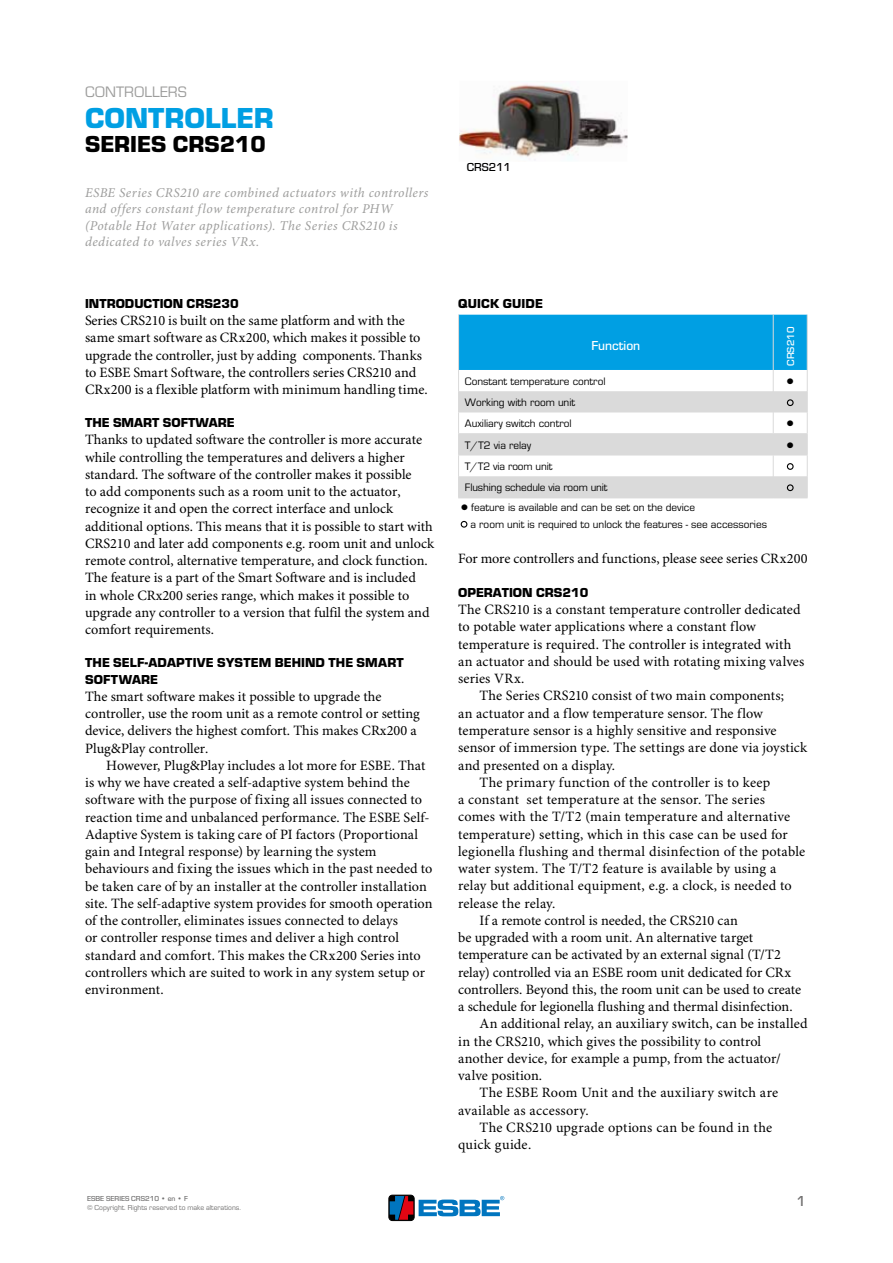
<style>
.page{position:relative;width:893px;height:1263px;background:#fff}
.page>*{position:absolute;margin:0;border:0;box-sizing:border-box;transform-origin:0 0}
.t1{font:700 30px "ESBE Eurostile";color:#009fe3}
.t2{font:700 24px "ESBE Eurostile";color:#000}
.t3{font:15.75px "ESBE Eurostile";color:#9d9d9c}
.t4{font:500 15px "ESBE Eurostile";color:#706f6f}
.t5{font:14.25px/17.2px "Minion Pro";color:#000}
.t6{font:14.25px "Minion Pro";letter-spacing:.02em;color:#000}
.t7{font:italic 13.5px/16.5px "Minion Pro";letter-spacing:.03em;color:#9d9d9c}
.t8{font:700 13.5px/16.5px "ESBE Eurostile";color:#000}
.t9{font:500 13.5px "ESBE Eurostile";color:#fff}
.t10{font:500 12px "ESBE Eurostile";color:#000}
.t11{font:11.25px/21.3px "ESBE Eurostile";color:#000}
.t12{font:500 10.5px "ESBE Eurostile";color:#fff}
.t13{font:7.5px "ESBE Eurostile";color:#706f6f}
.t14{font:500 7.5px "ESBE Eurostile";color:#706f6f}
</style>
<div class="page">
<img style="left:459px;top:84px;width:169px;height:76px">
<svg style="left:458px;top:315px;width:350px;height:183px"></svg>
<hr style="left:458px;top:315px;width:1px;height:55px;background:#dadada">
<hr style="left:773px;top:315px;width:1px;height:55px;background:#dadada">
<hr style="left:807px;top:315px;width:1px;height:55px;background:#dadada">
<div style="left:787px;top:399px;width:7px;height:7px;border:1px solid #000;border-radius:50%"></div>
<div style="left:787px;top:463px;width:7px;height:7px;border:1px solid #000;border-radius:50%"></div>
<div style="left:787px;top:484px;width:7px;height:7px;border:1px solid #000;border-radius:50%"></div>
<div style="left:461px;top:521px;width:6px;height:7px;border:1px solid #000;border-radius:50%"></div>
<div style="left:389px;top:1195px;width:25px;height:25px;border:1px solid #000;border-radius:4px"></div>
<svg style="left:390px;top:1196px;width:23px;height:24px"></svg>
<svg style="left:419px;top:1196px;width:85px;height:20px"></svg>
<p class="t3" style="left:85px;top:83px;width:103px">CONTROLLERS</p>
<h1 class="t1" style="left:85px;top:102px;width:190px">CONTROLLER</h1>
<h2 class="t2" style="left:85px;top:131px;width:182px">SERIES CRS210</h2>
<p class="t7" style="left:85px;top:185px;width:345px">ESBE Series CRS210 are combined actuators with controllers and offers constant flow temperature control for PHW (Potable Hot Water applications). The Series CRS210 is dedicated to valves series VRx.</p>
<p class="t8" style="left:85px;top:295px;width:155px">INTRODUCTION CRS230</p>
<p class="t5" style="left:85px;top:312px;width:344px">Series CRS210 is built on the same platform and with the same smart software as CRx200, which makes it possible to upgrade the controller, just by adding components. Thanks to ESBE Smart Software, the controllers series CRS210 and CRx200 is a flexible platform with minimum handling time.</p>
<p class="t8" style="left:85px;top:414px;width:151px">THE SMART SOFTWARE</p>
<p class="t5" style="left:85px;top:432px;width:351px">Thanks to updated software the controller is more accurate while controlling the temperatures and delivers a higher standard. The software of the controller makes it possible<br>to add components such as a room unit to the actuator, recognize it and open the correct interface and unlock additional options. This means that it is possible to start with CRS210 and later add components e.g. room unit and unlock remote control, alternative temperature, and clock function.<br>The feature is a part of the Smart Software and is included<br>in whole CRx200 series range, which makes it possible to upgrade any controller to a version that fulfil the system and comfort requirements.</p>
<p class="t8" style="left:85px;top:654px;width:320px">THE SELF-ADAPTIVE SYSTEM BEHIND THE SMART<br>SOFTWARE</p>
<p class="t5" style="left:85px;top:688px;width:336px">The smart software makes it possible to upgrade the controller, use the room unit as a remote control or setting device, delivers the highest comfort. This makes CRx200 a Plug&amp;Play controller.</p>
<p class="t5" style="left:85px;top:757px;width:349px;text-indent:21px">However, Plug&amp;Play includes a lot more for ESBE. That is why we have created a self-adaptive system behind the software with the purpose of fixing all issues connected to reaction time and unbalanced performance. The ESBE Self-Adaptive System is taking care of PI factors (Proportional gain and Integral response) by learning the system behaviours and fixing the issues which in the past needed to be taken care of by an installer at the controller installation site. The self-adaptive system provides for smooth operation of the controller, eliminates issues connected to delays<br>or controller response times and deliver a high control standard and comfort. This makes the CRx200 Series into controllers which are suited to work in any system setup or environment.</p>
<p class="t14" style="left:87px;top:1194px;width:102px">ESBE SERIES CRS210 • en • F</p>
<p class="t13" style="left:87px;top:1203px;width:155px">© Copyright. Rights reserved to make alterations.</p>
<p class="t10" style="left:467px;top:160px;width:46px">CRS211</p>
<p class="t8" style="left:458px;top:295px;width:86px">QUICK GUIDE</p>
<p class="t9" style="left:591px;top:338px;width:50px">Function</p>
<p class="t12" style="left:785px;top:366px;width:40px;rotate:-90deg">CRS210</p>
<p class="t11" style="left:465px;top:371px;width:142px">Constant temperature control</p>
<p class="t11" style="left:786px;top:371px;width:9px">●</p>
<p class="t11" style="left:465px;top:392px;width:112px">Working with room unit<br>Auxiliary switch control</p>
<p class="t11" style="left:786px;top:413px;width:9px">●</p>
<p class="t11" style="left:465px;top:434px;width:68px">T/T2 via relay</p>
<p class="t11" style="left:786px;top:434px;width:9px">●</p>
<p class="t11" style="left:465px;top:456px;width:144px">T/T2 via room unit<br>Flushing schedule via room unit</p>
<p class="t11" style="left:470px;top:499px;width:298px;line-height:17px;text-indent:-10px">● feature is available and can be set on the device<br>a room unit is required to unlock the features - see accessories</p>
<p class="t5" style="left:458px;top:551px;width:351px">For more controllers and functions, please seee series CRx200</p>
<p class="t8" style="left:458px;top:584px;width:132px">OPERATION CRS210</p>
<p class="t5" style="left:458px;top:602px;width:348px">The CRS210 is a constant temperature controller dedicated to potable water applications where a constant flow temperature is required. The controller is integrated with an actuator and should be used with rotating mixing valves series VRx.</p>
<p class="t5" style="left:479px;top:688px;width:306px">The Series CRS210 consist of two main components;</p>
<p class="t5" style="left:458px;top:705px;width:306px">an actuator and a flow temperature sensor. The flow</p>
<p class="t5" style="left:458px;top:722px;width:320px">temperature sensor is a highly sensitive and responsive</p>
<p class="t5" style="left:458px;top:740px;width:350px">sensor of immersion type. The settings are done via joystick</p>
<p class="t5" style="left:458px;top:757px;width:158px">and presented on a display.</p>
<p class="t5" style="left:479px;top:774px;width:292px">The primary function of the controller is to keep</p>
<p class="t6" style="left:458px;top:791px;width:308px">a constant set temperature at the sensor. The series</p>
<p class="t5" style="left:458px;top:809px;width:334px">comes with the T/T2 (main temperature and alternative</p>
<p class="t6" style="left:458px;top:825px;width:331px">temperature) setting, which in this case can be used for</p>
<p class="t5" style="left:458px;top:843px;width:348px">legionella flushing and thermal disinfection of the potable</p>
<p class="t5" style="left:458px;top:860px;width:320px">water system. The T/T2 feature is available by using a</p>
<p class="t5" style="left:458px;top:878px;width:335px">relay but additional equipment, e.g. a clock, is needed to</p>
<p class="t5" style="left:458px;top:895px;width:99px">release the relay.</p>
<p class="t5" style="left:479px;top:912px;width:260px">If a remote control is needed, the CRS210 can</p>
<p class="t5" style="left:458px;top:929px;width:296px">be upgraded with a room unit. An alternative target</p>
<p class="t5" style="left:458px;top:947px;width:324px">temperature can be activated by an external signal (T/T2</p>
<p class="t5" style="left:458px;top:964px;width:334px">relay) controlled via an ESBE room unit dedicated for CRx</p>
<p class="t5" style="left:458px;top:981px;width:345px">controllers. Beyond this, the room unit can be used to create</p>
<p class="t5" style="left:458px;top:998px;width:336px">a schedule for legionella flushing and thermal disinfection.</p>
<p class="t5" style="left:479px;top:1016px;width:330px">An additional relay, an auxiliary switch, can be installed</p>
<p class="t5" style="left:458px;top:1033px;width:305px">in the CRS210, which gives the possibility to control</p>
<p class="t5" style="left:458px;top:1050px;width:324px">another device, for example a pump, from the actuator/</p>
<p class="t5" style="left:458px;top:1067px;width:86px">valve position.</p>
<p class="t6" style="left:479px;top:1084px;width:300px">The ESBE Room Unit and the auxiliary switch are</p>
<p class="t6" style="left:458px;top:1102px;width:132px">available as accessory.</p>
<p class="t5" style="left:479px;top:1119px;width:294px">The CRS210 upgrade options can be found in the</p>
<p class="t5" style="left:458px;top:1136px;width:75px">quick guide.</p>
<p class="t4" style="left:796px;top:1193px;width:11px">1</p>
</div>
